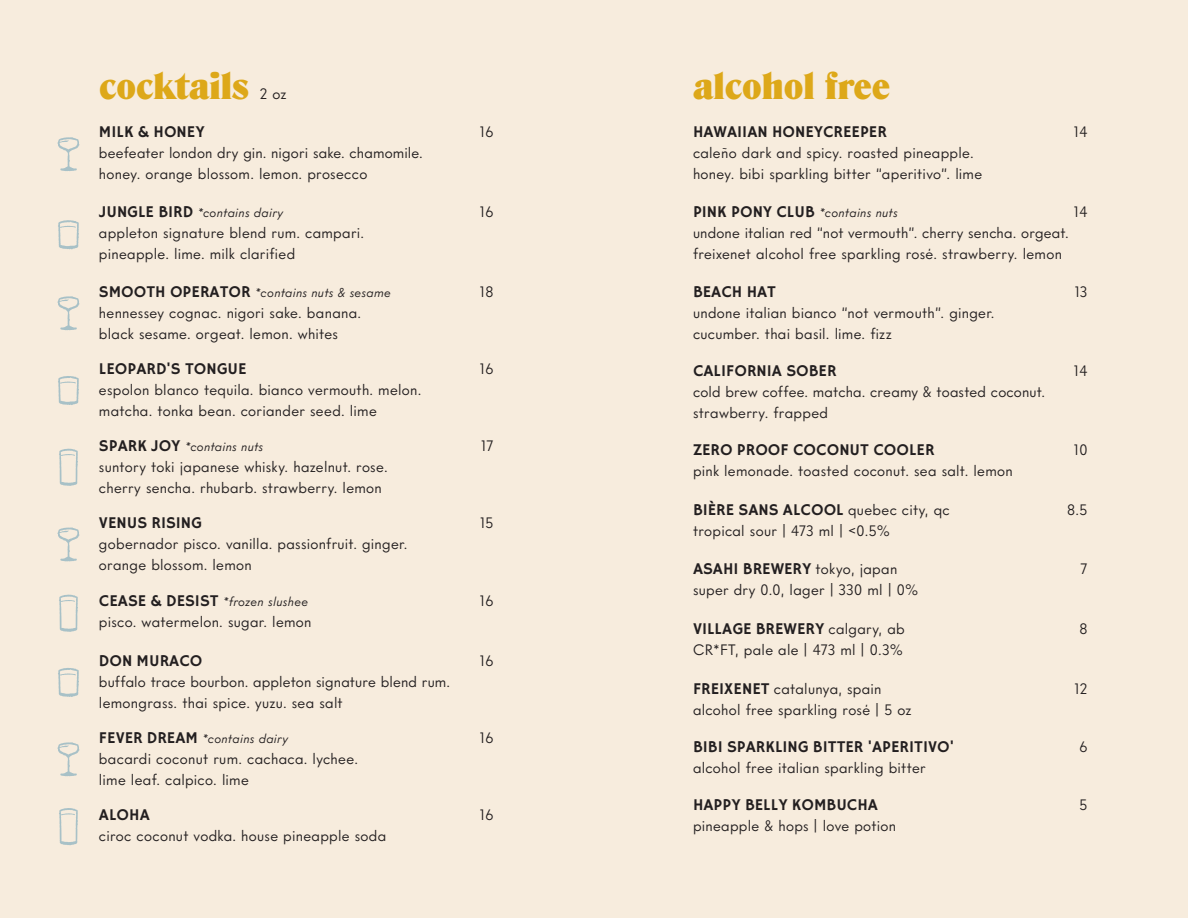
<style>
.page{position:relative;width:1188px;height:918px;background:#f7ecdd}
.page>*{position:absolute;margin:0;border:0;box-sizing:border-box;transform-origin:0 0}
.Section_Header{font:900 37.5px "Denver Serial";color:#dda819}
.Drink_Name{font:16.5px "Hammersmith One";color:#231f20}
.Drink_Description{font:15px/21px "Intervogue";letter-spacing:.02em;color:#231f20}
.Drink_Name-2{font:15px "Intervogue";letter-spacing:.02em;color:#231f20}
.Section_Header-2{font:15px "Intervogue";color:#231f20}
.Drink_Name-3{font:12.75px "Intervogue Reg Oblq";letter-spacing:.025em;color:#231f20}
.s1{font-family:"Hammersmith One";font-size:16.5px}
.s2{font-family:"Intervogue";font-size:15px}
</style>
<div class="page">
<svg style="left:57px;top:137px;width:22px;height:34px"></svg>
<svg style="left:58px;top:220px;width:21px;height:29px"></svg>
<svg style="left:57px;top:296px;width:22px;height:34px"></svg>
<svg style="left:58px;top:376px;width:21px;height:29px"></svg>
<svg style="left:59px;top:449px;width:19px;height:37px"></svg>
<svg style="left:57px;top:527px;width:22px;height:34px"></svg>
<svg style="left:59px;top:595px;width:19px;height:37px"></svg>
<svg style="left:58px;top:668px;width:21px;height:29px"></svg>
<svg style="left:57px;top:742px;width:22px;height:34px"></svg>
<svg style="left:59px;top:808px;width:19px;height:37px"></svg>
<p class="Section_Header" style="left:99px;top:63px;width:151px">cocktails</p>
<p class="Section_Header-2" style="left:260px;top:84px;width:28px">2 oz</p>
<p class="Drink_Name" style="left:99px;top:122px;width:107px">MILK &amp; HONEY</p>
<p class="Drink_Name-2" style="left:480px;top:122px;width:15px">16</p>
<p class="Drink_Description" style="left:99px;top:142px;width:325px">beefeater london dry gin. nigori sake. chamomile. honey. orange blossom. lemon. prosecco</p>
<p class="Drink_Name-3" style="left:99px;top:205px;width:186px"><span class="s1">JUNGLE BIRD</span> *contains dairy</p>
<p class="Drink_Name-2" style="left:480px;top:202px;width:15px">16</p>
<p class="Drink_Description" style="left:99px;top:222px;width:267px">appleton signature blend rum. campari. pineapple. lime. milk clarified</p>
<p class="Drink_Name-3" style="left:99px;top:285px;width:293px"><span class="s1">SMOOTH OPERATOR</span> *contains nuts &amp; sesame</p>
<p class="Drink_Name-2" style="left:480px;top:283px;width:15px">18</p>
<p class="Drink_Description" style="left:99px;top:302px;width:264px">hennessey cognac. nigori sake. banana. black sesame. orgeat. lemon. whites</p>
<p class="Drink_Name" style="left:99px;top:360px;width:149px">LEOPARD'S TONGUE</p>
<p class="Drink_Name-2" style="left:480px;top:360px;width:15px">16</p>
<p class="Drink_Description" style="left:99px;top:379px;width:324px">espolon blanco tequila. bianco vermouth. melon. matcha. tonka bean. coriander seed. lime</p>
<p class="Drink_Name-3" style="left:99px;top:439px;width:166px"><span class="s1">SPARK JOY</span> *contains nuts</p>
<p class="Drink_Name-2" style="left:481px;top:437px;width:14px">17</p>
<p class="Drink_Description" style="left:99px;top:456px;width:290px">suntory toki japanese whisky. hazelnut. rose. cherry sencha. rhubarb. strawberry. lemon</p>
<p class="Drink_Name" style="left:99px;top:514px;width:104px">VENUS RISING</p>
<p class="Drink_Name-2" style="left:480px;top:514px;width:15px">15</p>
<p class="Drink_Description" style="left:99px;top:533px;width:310px">gobernador pisco. vanilla. passionfruit. ginger. orange blossom. lemon</p>
<p class="Drink_Name-3" style="left:99px;top:593px;width:211px"><span class="s1">CEASE &amp; DESIST</span> *frozen slushee</p>
<p class="Drink_Name-2" style="left:480px;top:591px;width:15px">16</p>
<p class="Drink_Description" style="left:99px;top:611px;width:214px">pisco. watermelon. sugar. lemon</p>
<p class="Drink_Name" style="left:99px;top:652px;width:105px">DON MURACO</p>
<p class="Drink_Name-2" style="left:480px;top:652px;width:15px">16</p>
<p class="Drink_Description" style="left:99px;top:671px;width:353px">buffalo trace bourbon. appleton signature blend rum. lemongrass. thai spice. yuzu. sea salt</p>
<p class="Drink_Name-3" style="left:99px;top:731px;width:190px"><span class="s1">FEVER DREAM</span> *contains dairy</p>
<p class="Drink_Name-2" style="left:480px;top:729px;width:15px">16</p>
<p class="Drink_Description" style="left:99px;top:748px;width:261px">bacardi coconut rum. cachaca. lychee. lime leaf. calpico. lime</p>
<p class="Drink_Name" style="left:99px;top:806px;width:52px">ALOHA</p>
<p class="Drink_Name-2" style="left:480px;top:806px;width:15px">16</p>
<p class="Drink_Description" style="left:99px;top:825px;width:289px">ciroc coconut vodka. house pineapple soda</p>
<p class="Section_Header" style="left:693px;top:63px;width:199px">alcohol free</p>
<p class="Drink_Name" style="left:693px;top:122px;width:195px">HAWAIIAN HONEYCREEPER</p>
<p class="Drink_Name-2" style="left:1074px;top:122px;width:15px">14</p>
<p class="Drink_Description" style="left:693px;top:142px;width:291px">caleño dark and spicy. roasted pineapple. honey. bibi sparkling bitter “aperitivo”. lime</p>
<p class="Drink_Name-3" style="left:693px;top:205px;width:206px"><span class="s1">PINK PONY CLUB</span> *contains nuts</p>
<p class="Drink_Name-2" style="left:1074px;top:203px;width:15px">14</p>
<p class="Drink_Description" style="left:693px;top:222px;width:377px">undone italian red “not vermouth”. cherry sencha. orgeat. freixenet alcohol free sparkling rosé. strawberry. lemon</p>
<p class="Drink_Name" style="left:693px;top:282px;width:85px">BEACH HAT</p>
<p class="Drink_Name-2" style="left:1075px;top:282px;width:14px">13</p>
<p class="Drink_Description" style="left:693px;top:302px;width:303px">undone italian bianco “not vermouth”. ginger. cucumber. thai basil. lime. fizz</p>
<p class="Drink_Name" style="left:693px;top:362px;width:145px">CALIFORNIA SOBER</p>
<p class="Drink_Name-2" style="left:1074px;top:361px;width:15px">14</p>
<p class="Drink_Description" style="left:693px;top:381px;width:354px">cold brew coffee. matcha. creamy &amp; toasted coconut. strawberry. frapped</p>
<p class="Drink_Name" style="left:693px;top:441px;width:243px">ZERO PROOF COCONUT COOLER</p>
<p class="Drink_Name-2" style="left:1074px;top:441px;width:15px">10</p>
<p class="Drink_Description" style="left:693px;top:460px;width:321px">pink lemonade. toasted coconut. sea salt. lemon</p>
<p class="Drink_Name" style="left:693px;top:501px;width:258px">BIÈRE SANS ALCOOL <span class="s2">quebec city, qc</span></p>
<p class="Drink_Name-2" style="left:1067px;top:500px;width:22px">8.5</p>
<p class="Drink_Description" style="left:693px;top:520px;width:198px">tropical sour | 473 ml | &lt;0.5%</p>
<p class="Drink_Name" style="left:693px;top:560px;width:206px">ASAHI BREWERY <span class="s2">tokyo, japan</span></p>
<p class="Drink_Name-2" style="left:1081px;top:560px;width:8px">7</p>
<p class="Drink_Description" style="left:693px;top:579px;width:227px">super dry 0.0, lager | 330 ml | 0%</p>
<p class="Drink_Name" style="left:693px;top:620px;width:213px">VILLAGE BREWERY <span class="s2">calgary, ab</span></p>
<p class="Drink_Name-2" style="left:1079px;top:619px;width:10px">8</p>
<p class="Drink_Description" style="left:693px;top:639px;width:211px">CR*FT, pale ale | 473 ml | 0.3%</p>
<p class="Drink_Name-2" style="left:693px;top:679px;width:190px"><span class="s1">FREIXENET</span> catalunya, spain</p>
<p class="Drink_Name-2" style="left:1074px;top:679px;width:15px">12</p>
<p class="Drink_Description" style="left:693px;top:699px;width:220px">alcohol free sparkling rosé | 5 oz</p>
<p class="Drink_Name" style="left:693px;top:738px;width:263px">BIBI SPARKLING BITTER 'APERITIVO'</p>
<p class="Drink_Name-2" style="left:1079px;top:737px;width:10px">6</p>
<p class="Drink_Description" style="left:693px;top:757px;width:234px">alcohol free italian sparkling bitter</p>
<p class="Drink_Name" style="left:693px;top:796px;width:187px">HAPPY BELLY KOMBUCHA</p>
<p class="Drink_Name-2" style="left:1080px;top:796px;width:9px">5</p>
<p class="Drink_Description" style="left:693px;top:815px;width:205px">pineapple &amp; hops | love potion</p>
</div>
